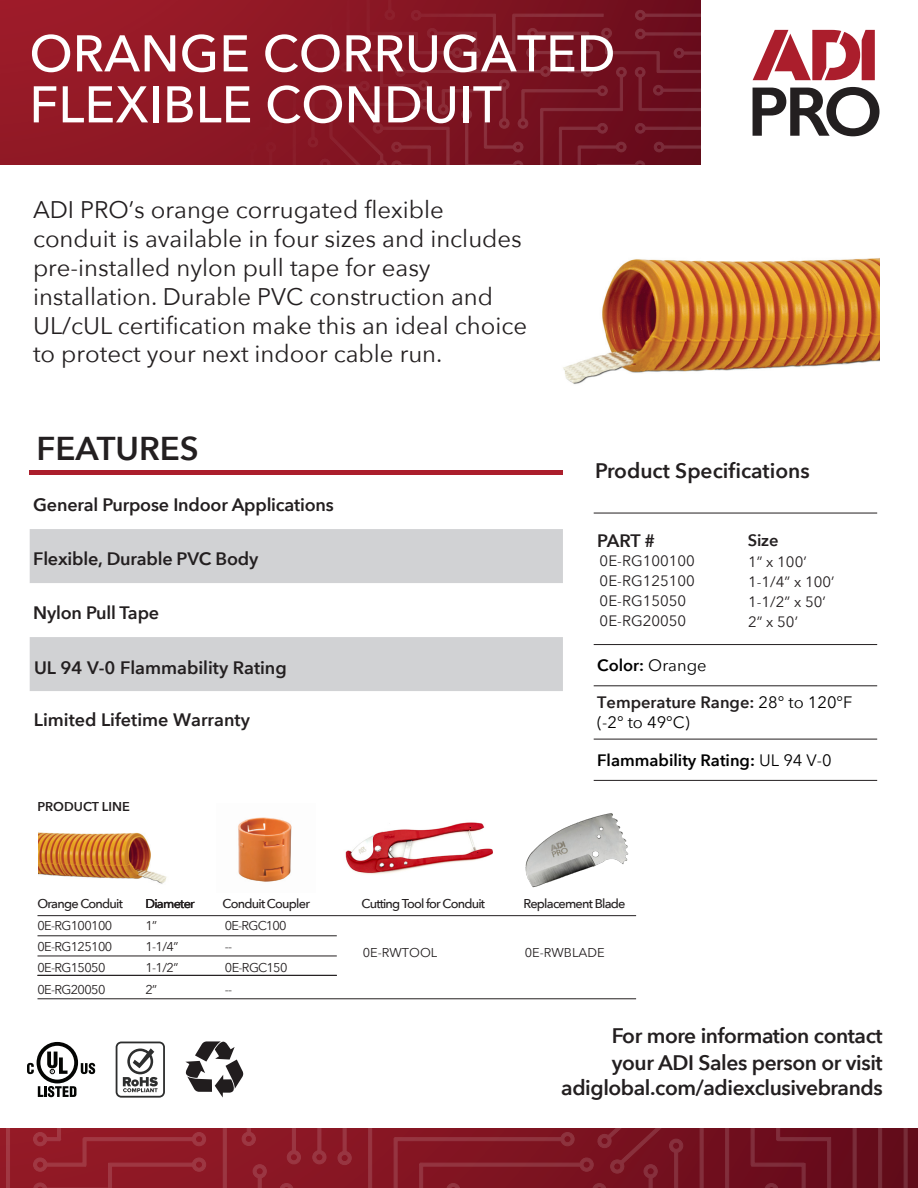
<style>
.page{position:relative;width:918px;height:1188px;background:#fff}
.page>*{position:absolute;margin:0;border:0;box-sizing:border-box;transform-origin:0 0}
.Vantage_text{font:500 51px/51px "Avenir Next";color:#fff}
.t1{font:600 33px "Avenir Next";color:#231f20}
.t2{font:24px/28.8px "Avenir Next";color:#231f20}
.t3{font:600 21px/27px "Avenir Next";letter-spacing:-.02em;color:#231f20}
.t4{font:600 21px "Avenir Next";color:#231f20}
.t5{font:600 18px "Avenir Next";letter-spacing:-.01em;color:#231f20}
.t6{font:16.5px/19.8px "Avenir Next";color:#000}
.t7{font:600 16.5px "Avenir Next";color:#000}
.t8{font:600 16.5px "Avenir Next";color:#231f20}
.t9{font:15px "Avenir Next";color:#231f20}
.t10{font:500 12.75px "Avenir Next";letter-spacing:-.06em;color:#231f20}
.t11{font:12.75px "Avenir Next";letter-spacing:-.045em;color:#231f20}
.t12{font:12.75px "Avenir Next";color:#231f20}
.t13{font:600 12.75px "Avenir Next";color:#231f20}
.s1{font-weight:400}
.s2{font-weight:600;color:#231f20}
</style>
<div class="page">
<hr style="left:594px;top:644px;width:283px;height:1px;background:#231f20">
<hr style="left:594px;top:686px;width:283px;height:1px;background:#231f20">
<svg style="left:753px;top:30px;width:122px;height:50px"></svg>
<svg style="left:753px;top:87px;width:127px;height:49px"></svg>
<div style="left:0;top:0;width:701px;height:164px;background:#961a27"></div>
<svg style="left:124px;top:0;width:577px;height:165px"></svg>
<hr style="left:30px;top:471px;width:533px;height:4px;background:#ab1e2c">
<svg style="left:30px;top:529px;width:533px;height:162px;fill:#d1d2d4"></svg>
<img style="left:563px;top:258px;width:316px;height:126px">
<hr style="left:594px;top:513px;width:283px;height:1px;background:#231f20">
<img style="left:345px;top:822px;width:147px;height:53px">
<img style="left:525px;top:813px;width:104px;height:75px">
<hr style="left:38px;top:915px;width:598px;height:1px;background:#231f20">
<hr style="left:38px;top:935px;width:299px;height:1px;background:#231f20">
<hr style="left:38px;top:956px;width:299px;height:1px;background:#231f20">
<img style="left:238px;top:817px;width:54px;height:65px">
<img style="left:38px;top:832px;width:129px;height:52px">
<hr style="left:38px;top:998px;width:598px;height:1px;background:#231f20">
<hr style="left:38px;top:975px;width:299px;height:1px;background:#231f20">
<svg style="left:0;top:1041px;width:913px;height:147px"></svg>
<hr style="left:594px;top:739px;width:283px;height:1px;background:#231f20">
<hr style="left:594px;top:780px;width:283px;height:1px;background:#231f20">
<p class="Vantage_text" style="left:29px;top:26px;width:588px">ORANGE CORRUGATED<br>FLEXIBLE CONDUIT</p>
<p class="t2" style="left:33px;top:195px;width:496px">ADI PRO’s orange corrugated flexible conduit is available in four sizes and includes pre-installed nylon pull tape for easy installation. Durable PVC construction and UL/cUL certification make this an ideal choice to protect your next indoor cable run.</p>
<p class="t1" style="left:36px;top:420px;width:164px">FEATURES</p>
<p class="t5" style="left:33px;top:489px;width:302px">General Purpose Indoor Applications</p>
<p class="t5" style="left:33px;top:543px;width:227px">Flexible, Durable PVC Body</p>
<p class="t5" style="left:33px;top:597px;width:128px">Nylon Pull Tape</p>
<p class="t5" style="left:34px;top:653px;width:254px">UL 94 V-0 Flammability Rating</p>
<p class="t5" style="left:34px;top:704px;width:218px">Limited Lifetime Warranty</p>
<p class="t13" style="left:38px;top:796px;width:94px">PRODUCT LINE</p>
<p class="t4" style="left:595px;top:453px;width:216px">Product Specifications</p>
<p class="t5" style="left:597px;top:526px;width:59px">PART #</p>
<p class="t8" style="left:748px;top:526px;width:32px">Size</p>
<p class="t9" style="left:600px;top:548px;width:97px">0E-RG100100</p>
<p class="t9" style="left:600px;top:568px;width:97px">0E-RG125100</p>
<p class="t9" style="left:600px;top:588px;width:88px">0E-RG15050</p>
<p class="t9" style="left:600px;top:608px;width:88px">0E-RG20050</p>
<p class="t7" style="left:597px;top:651px;width:111px">Color: <span class="s1">Orange</span></p>
<p class="t9" style="left:748px;top:550px;width:60px">1” x 100’</p>
<p class="t9" style="left:748px;top:569px;width:88px">1-1/4” x 100’</p>
<p class="t9" style="left:748px;top:589px;width:79px">1-1/2” x 50’</p>
<p class="t9" style="left:748px;top:609px;width:51px">2” x 50’</p>
<p class="t6" style="left:597px;top:692px;width:257px"><span class="s2">Temperature Range:</span> 28° to 120°F (-2° to 49°C)</p>
<p class="t7" style="left:597px;top:746px;width:236px">Flammability Rating: <span class="s1">UL 94 V-0</span></p>
<p class="t10" style="left:145px;top:893px;width:51px">Diameter</p>
<p class="t10" style="left:223px;top:893px;width:89px">Conduit Coupler</p>
<p class="t10" style="left:361px;top:893px;width:125px">Cutting Tool for Conduit</p>
<p class="t10" style="left:523px;top:893px;width:104px">Replacement Blade</p>
<p class="t10" style="left:38px;top:893px;width:87px">Orange Conduit</p>
<p class="t10" style="left:145px;top:893px;width:51px">Diameter</p>
<p class="t11" style="left:38px;top:914px;width:76px">0E-RG100100</p>
<p class="t11" style="left:145px;top:914px;width:13px">1”</p>
<p class="t11" style="left:225px;top:914px;width:63px">0E-RGC100</p>
<p class="t11" style="left:38px;top:936px;width:76px">0E-RG125100</p>
<p class="t11" style="left:145px;top:936px;width:34px">1-1/4”</p>
<p class="t11" style="left:225px;top:936px;width:9px">--</p>
<p class="t11" style="left:38px;top:957px;width:70px">0E-RG15050</p>
<p class="t11" style="left:145px;top:957px;width:34px">1-1/2”</p>
<p class="t11" style="left:225px;top:957px;width:64px">0E-RGC150</p>
<p class="t11" style="left:38px;top:978px;width:70px">0E-RG20050</p>
<p class="t11" style="left:145px;top:978px;width:13px">2”</p>
<p class="t11" style="left:225px;top:978px;width:9px">--</p>
<p class="t12" style="left:363px;top:942px;width:76px">0E-RWTOOL</p>
<p class="t12" style="left:525px;top:942px;width:81px">0E-RWBLADE</p>
<p class="t3" style="left:612px;top:1021px;width:273px">For more information contact your ADI Sales person or visit</p>
<p class="t3" style="left:561px;top:1074px;width:323px">adiglobal.com/adiexclusivebrands</p>
</div>
